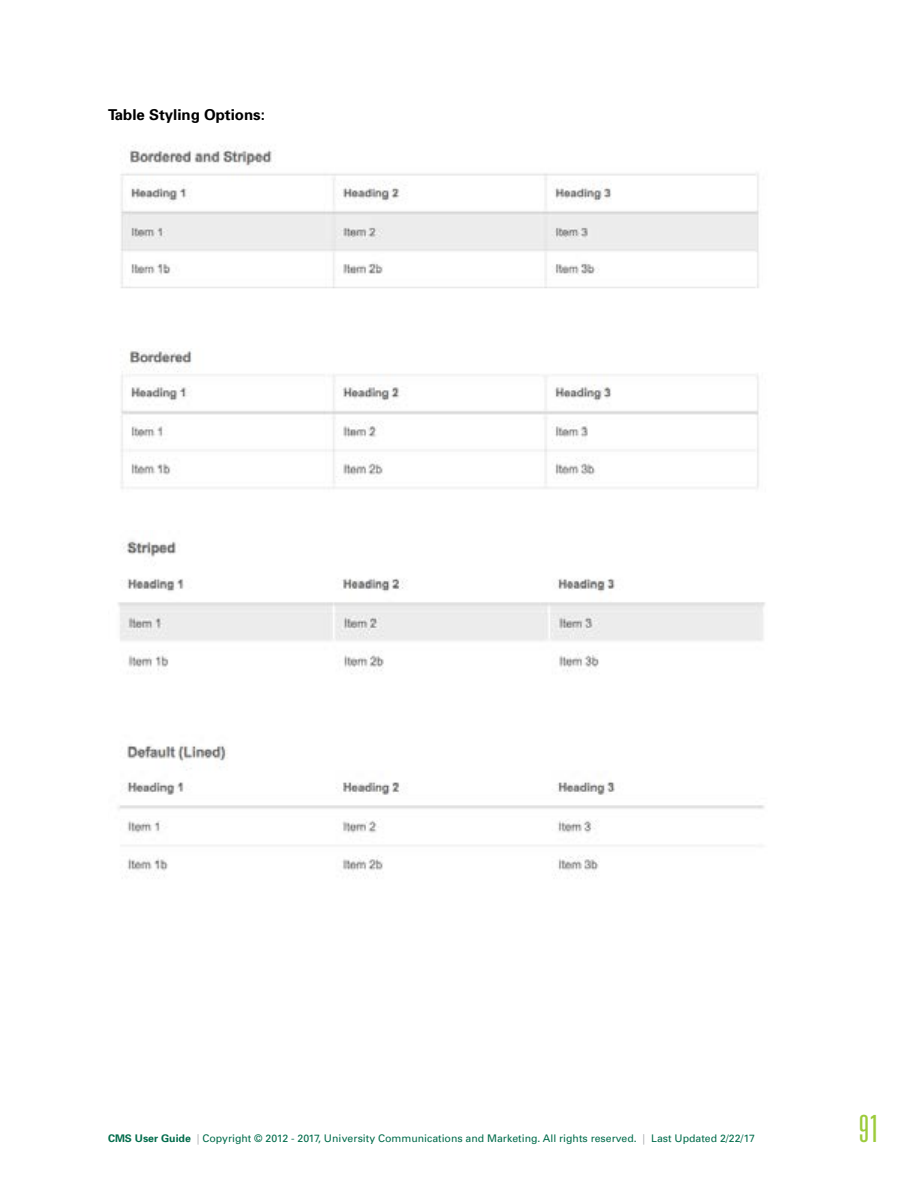
<style>
.page{position:relative;width:918px;height:1188px;background:#fff}
.page>*{position:absolute;margin:0;border:0;box-sizing:border-box;transform-origin:0 0}
.t1{font:300 ultra-condensed 37.5px "Univers";color:#9ccb3b}
.t2{font:700 15px "Univers";color:#000}
.t3{font:10.5px "Univers";color:#006c4b}
.s1{font-weight:700}
.s2{color:#a7a9ac}
</style>
<div class="page">
<img style="left:120px;top:146px;width:639px;height:343px">
<img style="left:118px;top:540px;width:647px;height:336px">
<h2 class="t2" style="left:108px;top:106px;width:158px">Table Styling Options:</h2>
<p class="t3" style="left:108px;top:1132px;width:648px"><span class="s1">CMS User Guide</span> <span class="s2">|</span> Copyright © 2012 - 2017, University Communications and Marketing. All rights reserved. <span class="s2">|</span> Last Updated 2/22/17</p>
<h1 class="t1" style="left:859px;top:1109px;width:22px">91</h1>
</div>
